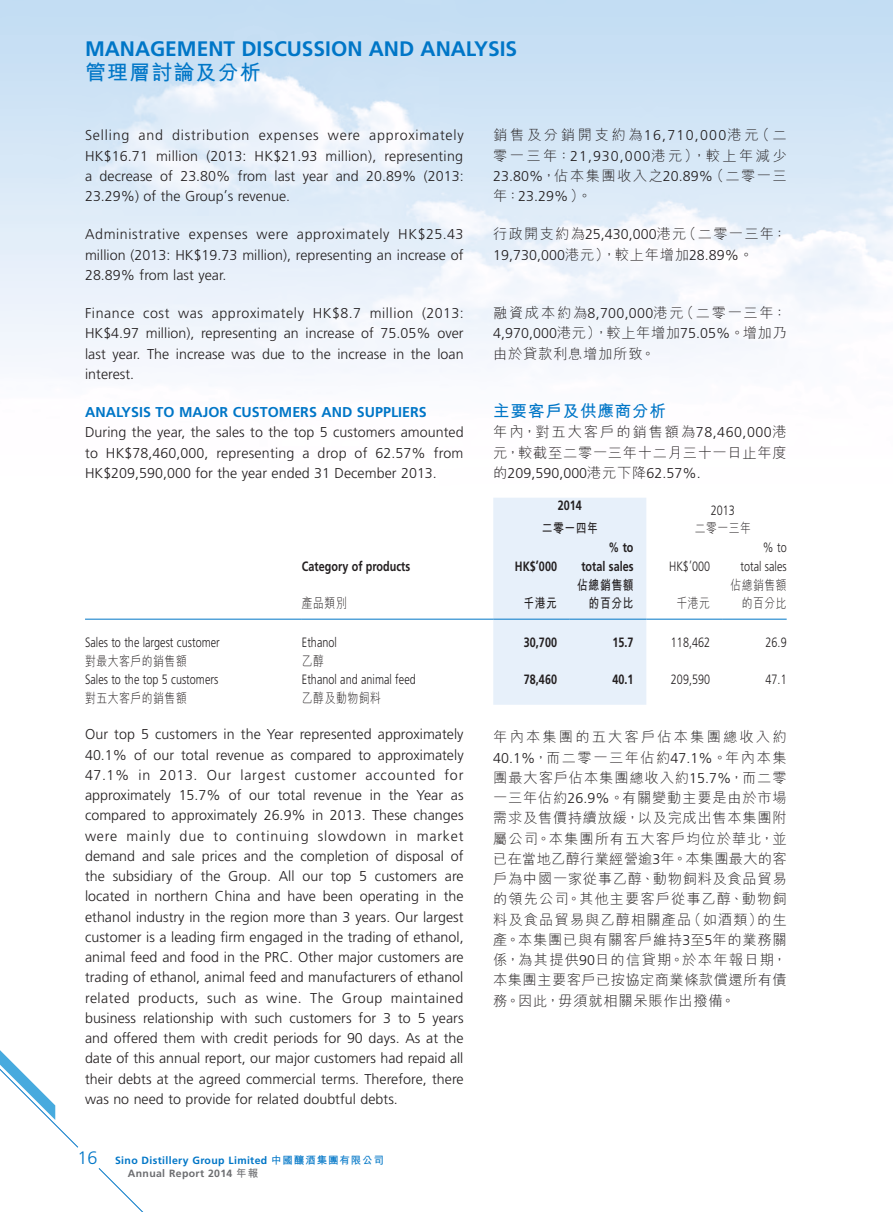
<style>
.page{position:relative;width:893px;height:1212px;background:#fff}
.page>*{position:absolute;margin:0;border:0;box-sizing:border-box;transform-origin:0 0}
.t1{font:700 21px "Frutiger LT Std";color:#0076c7}
.t2{font:700 21px "M Hei HK";letter-spacing:.055em;color:#0076c7}
.t3{font:300 18px "Frutiger LT Std";color:#0076c7}
.C_Heading_1{font:700 16.5px "M Hei HK";letter-spacing:.055em;color:#0076c7}
.Body_Text{font:300 14.25px/20.2px "Frutiger LT Std";letter-spacing:.005em;color:#231f20;text-align:justify}
.Body_Text-2{font:300 14.25px/20.2px "M Hei HK";letter-spacing:.05em;color:#231f20;text-align:justify}
.C_Body_Text{font:300 14.25px/20.2px "M Hei HK";letter-spacing:.12em;color:#231f20;text-align:justify}
.C_Body_Text-2{font:300 14.25px/20.2px "Frutiger LT Std";color:#231f20}
.Heading_1{font:700 14.25px "Frutiger LT Std";letter-spacing:.005em;color:#0076c7}
.Body_Text-3{font:300 13.5px "Frutiger LT Std";letter-spacing:.005em;color:#231f20;scale:.8 1}
.Body_Text-4{font:700 13.5px "Frutiger LT Std";letter-spacing:.005em;color:#231f20;scale:.8 1}
.Body_Text-5{font:300 13.5px "M Hei HK";letter-spacing:.055em;color:#231f20;scale:.8 1}
.Body_Text-6{font:700 13.5px "M Hei HK";letter-spacing:.055em;color:#231f20;scale:.8 1}
.t4{font:700 10.5px/12.8px "Frutiger LT Std";letter-spacing:.035em;color:#0076c7}
.s1{font-family:"Frutiger LT Std"}
.s2{font-family:"M Hei HK"}
.s3{color:#6c6d70}
.s4{font-family:"M Hei HK";color:#6c6d70}
</style>
<div class="page">
<svg style="left:0;top:1050px;width:79px;height:98px"></svg>
<svg style="left:98px;top:1168px;width:46px;height:44px"></svg>
<div style="left:493px;top:498px;width:153px;height:207px;background:#e7f0fa"></div>
<hr style="left:85px;top:619px;width:217px;height:1px;background:#0076c7">
<hr style="left:302px;top:619px;width:191px;height:1px;background:#0076c7">
<hr style="left:493px;top:619px;width:77px;height:1px;background:#0076c7">
<hr style="left:570px;top:619px;width:76px;height:1px;background:#0076c7">
<hr style="left:646px;top:619px;width:77px;height:1px;background:#0076c7">
<hr style="left:723px;top:619px;width:64px;height:1px;background:#0076c7">
<h1 class="t1" style="left:85px;top:36px;width:434px">MANAGEMENT DISCUSSION AND ANALYSIS</h1>
<h1 class="t2" style="left:85px;top:57px;width:177px">管理層討論及分析</h1>
<p class="Body_Text" style="left:85px;top:125px;width:380px">Selling and distribution expenses were approximately HK$16.71 million (2013: HK$21.93 million), representing a decrease of 23.80% from last year and 20.89% (2013:<br>23.29%) of the Group’s revenue.</p>
<p class="Body_Text" style="left:85px;top:224px;width:380px">Administrative expenses were approximately HK$25.43 million (2013: HK$19.73 million), representing an increase of 28.89% from last year.</p>
<p class="Body_Text" style="left:85px;top:303px;width:380px">Finance cost was approximately HK$8.7 million (2013:<br>HK$4.97 million), representing an increase of 75.05% over last year. The increase was due to the increase in the loan interest.</p>
<p class="Heading_1" style="left:85px;top:404px;width:343px">ANALYSIS TO MAJOR CUSTOMERS AND SUPPLIERS</p>
<p class="Body_Text" style="left:85px;top:422px;width:380px">During the year, the sales to the top 5 customers amounted to HK$78,460,000, representing a drop of 62.57% from HK$209,590,000 for the year ended 31 December 2013.</p>
<p class="C_Body_Text" style="left:493px;top:125px;width:295px">銷售及分銷開支約為<span class="s1">16,710,000</span>港元（二零一三年：<span class="s1">21,930,000</span>港元），較上年減少<span class="s1">23.80%</span>，佔本集團收入之<span class="s1">20.89%</span>（二零一三年：<span class="s1">23.29%</span>）。</p>
<p class="C_Body_Text-2" style="left:493px;top:224px;width:295px"><span class="s2">行政開支約為</span>25,430,000<span class="s2">港元（二零一三年：<br></span>19,730,000<span class="s2">港元），較上年增加</span>28.89%<span class="s2">。</span></p>
<p class="C_Body_Text" style="left:493px;top:302px;width:295px">融資成本約為<span class="s1">8,700,000</span>港元（二零一三年：<span class="s1">4,970,000</span>港元），較上年增加<span class="s1">75.05%</span>。增加乃由於貸款利息增加所致。</p>
<p class="C_Heading_1" style="left:493px;top:399px;width:174px">主要客戶及供應商分析</p>
<p class="Body_Text-2" style="left:493px;top:422px;width:295px">年內，對五大客戶的銷售額為<span class="s1">78,460,000</span>港元，較截至二零一三年十二月三十一日止年度的<span class="s1">209,590,000</span>港元下降<span class="s1">62.57%.</span></p>
<p class="Body_Text-4" style="left:558px;top:498px;width:32px">2014</p>
<p class="Body_Text-3" style="left:711px;top:502px;width:32px">2013</p>
<p class="Body_Text-6" style="left:542px;top:519px;width:72px">二零一四年</p>
<p class="Body_Text-5" style="left:695px;top:522px;width:72px">二零一三年</p>
<p class="Body_Text-4" style="left:302px;top:558px;width:137px">Category of products</p>
<p class="Body_Text-4" style="left:515px;top:558px;width:54px">HK$’000</p>
<p class="Body_Text-5" style="left:302px;top:597px;width:58px">產品類別</p>
<p class="Body_Text-6" style="left:523px;top:594px;width:43px">千港元</p>
<p class="Body_Text-4" style="left:609px;top:540px;width:33px">% to</p>
<p class="Body_Text-4" style="left:581px;top:558px;width:67px">total sales</p>
<p class="Body_Text-3" style="left:669px;top:559px;width:53px">HK$’000</p>
<p class="Body_Text-6" style="left:577px;top:575px;width:72px">佔總銷售額</p>
<p class="Body_Text-6" style="left:589px;top:594px;width:58px">的百分比</p>
<p class="Body_Text-5" style="left:677px;top:597px;width:43px">千港元</p>
<p class="Body_Text-3" style="left:763px;top:540px;width:31px">% to</p>
<p class="Body_Text-3" style="left:740px;top:559px;width:59px">total sales</p>
<p class="Body_Text-5" style="left:730px;top:578px;width:72px">佔總銷售額</p>
<p class="Body_Text-5" style="left:742px;top:597px;width:58px">的百分比</p>
<p class="Body_Text-3" style="left:85px;top:634px;width:170px">Sales to the largest customer</p>
<p class="Body_Text-3" style="left:302px;top:634px;width:45px">Ethanol</p>
<p class="Body_Text-4" style="left:524px;top:634px;width:43px">30,700</p>
<p class="Body_Text-4" style="left:612px;top:634px;width:28px">15.7</p>
<p class="Body_Text-3" style="left:671px;top:634px;width:51px">118,462</p>
<p class="Body_Text-3" style="left:766px;top:634px;width:28px">26.9</p>
<p class="Body_Text-5" style="left:85px;top:654px;width:129px">對最大客戶的銷售額</p>
<p class="Body_Text-5" style="left:302px;top:654px;width:29px">乙醇</p>
<p class="Body_Text-3" style="left:85px;top:672px;width:168px">Sales to the top 5 customers</p>
<p class="Body_Text-3" style="left:302px;top:672px;width:144px">Ethanol and animal feed</p>
<p class="Body_Text-4" style="left:524px;top:672px;width:43px">78,460</p>
<p class="Body_Text-4" style="left:612px;top:672px;width:28px">40.1</p>
<p class="Body_Text-3" style="left:671px;top:672px;width:51px">209,590</p>
<p class="Body_Text-3" style="left:766px;top:672px;width:28px">47.1</p>
<p class="Body_Text-5" style="left:85px;top:691px;width:129px">對五大客戶的銷售額</p>
<p class="Body_Text-5" style="left:302px;top:691px;width:100px">乙醇及動物飼料</p>
<p class="Body_Text" style="left:85px;top:724px;width:380px">Our top 5 customers in the Year represented approximately 40.1% of our total revenue as compared to approximately 47.1% in 2013. Our largest customer accounted for approximately 15.7% of our total revenue in the Year as compared to approximately 26.9% in 2013. These changes were mainly due to continuing slowdown in market demand and sale prices and the completion of disposal of the subsidiary of the Group. All our top 5 customers are located in northern China and have been operating in the ethanol industry in the region more than 3 years. Our largest customer is a leading firm engaged in the trading of ethanol, animal feed and food in the PRC. Other major customers are trading of ethanol, animal feed and manufacturers of ethanol related products, such as wine. The Group maintained business relationship with such customers for 3 to 5 years and offered them with credit periods for 90 days. As at the date of this annual report, our major customers had repaid all their debts at the agreed commercial terms. Therefore, there was no need to provide for related doubtful debts.</p>
<p class="Body_Text-2" style="left:493px;top:727px;width:295px">年內本集團的五大客戶佔本集團總收入約<span class="s1">40.1%</span>，而二零一三年佔約<span class="s1">47.1%</span>。年內本集團最大客戶佔本集團總收入約<span class="s1">15.7%</span>，而二零一三年佔約<span class="s1">26.9%</span>。有關變動主要是由於市場需求及售價持續放緩，以及完成出售本集團附屬公司。本集團所有五大客戶均位於華北，並已在當地乙醇行業經營逾<span class="s1">3</span>年。本集團最大的客戶為中國一家從事乙醇、動物飼料及食品貿易的領先公司。其他主要客戶從事乙醇、動物飼料及食品貿易與乙醇相關產品（如酒類）的生產。本集團已與有關客戶維持<span class="s1">3</span>至<span class="s1">5</span>年的業務關係，為其提供<span class="s1">90</span>日的信貸期。於本年報日期，本集團主要客戶已按協定商業條款償還所有債務。因此，毋須就相關呆賬作出撥備。</p>
<p class="t3" style="left:77px;top:1147px;width:22px">16</p>
<p class="t4" style="left:128px;top:1154px;width:258px;text-indent:-13px">Sino Distillery Group Limited <span class="s2">中國釀酒集團有限公司<br></span><span class="s3">Annual Report 2014</span> <span class="s4">年報</span></p>
</div>
